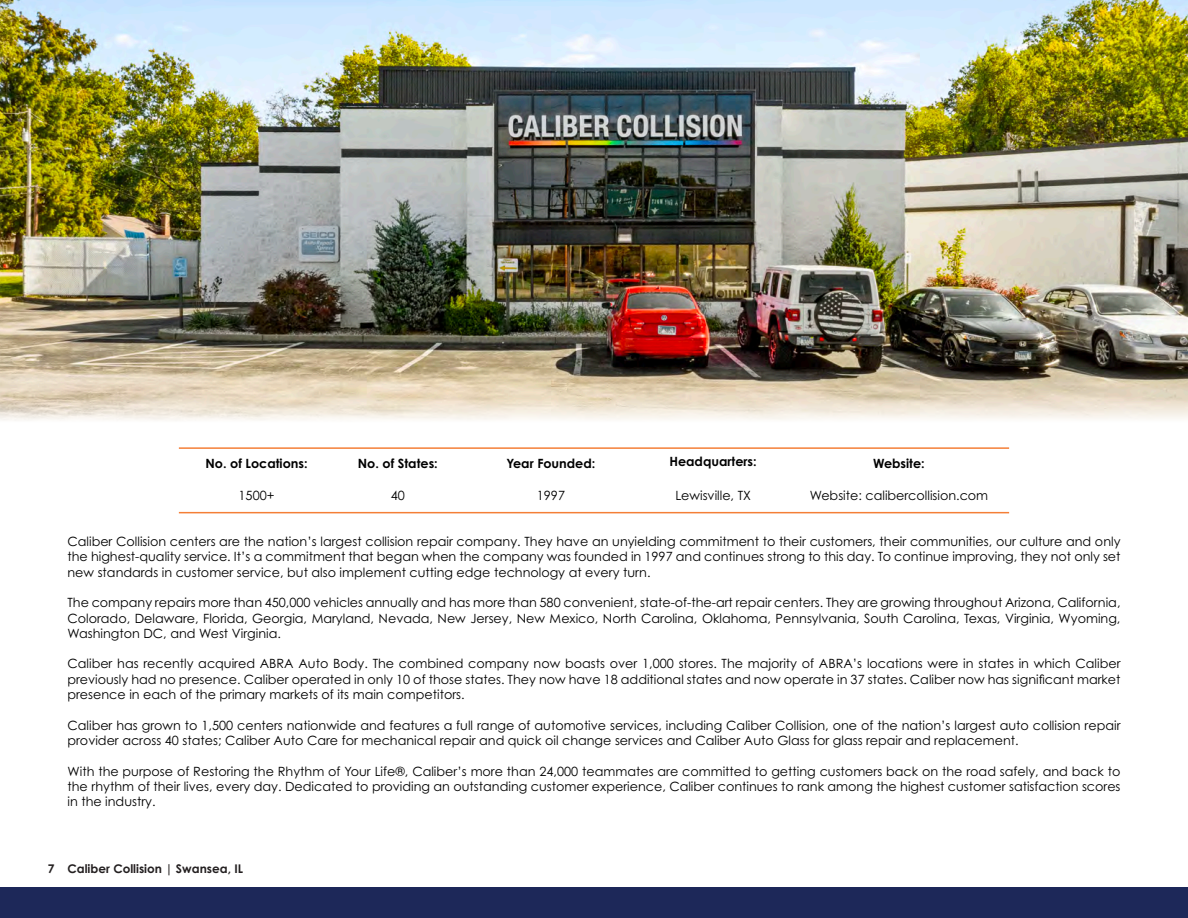
<style>
.page{position:relative;width:1188px;height:918px;background:#fff}
.page>*{position:absolute;margin:0;border:0;box-sizing:border-box;transform-origin:0 0}
.t1{font:12.75px/15.3px "Century Gothic Pro";color:#000;text-align:justify}
.t2{font:700 12.75px "Century Gothic Pro";color:#000}
.t3{font:700 12px "Century Gothic Pro";color:#231f20}
</style>
<div class="page">
<hr style="left:179px;top:447px;width:830px;height:2px;background:#f47f37">
<hr style="left:179px;top:512px;width:830px;height:1px;background:#f47f37">
<img style="left:0;top:0;width:1188px;height:421px">
<div style="left:0;top:887px;width:1188px;height:31px;background:#1d2859"></div>
<p class="t2" style="left:205px;top:455px;width:104px">No. of Locations:</p>
<p class="t2" style="left:506px;top:455px;width:90px">Year Founded:</p>
<p class="t2" style="left:669px;top:454px;width:89px">Headquarters:</p>
<p class="t2" style="left:873px;top:455px;width:53px">Website:</p>
<p class="t1" style="left:239px;top:488px;width:37px">1500+</p>
<p class="t1" style="left:537px;top:488px;width:30px">1997</p>
<p class="t1" style="left:675px;top:488px;width:77px">Lewisville, TX</p>
<p class="t1" style="left:810px;top:488px;width:180px">Website: calibercollision.com</p>
<p class="t2" style="left:358px;top:455px;width:82px">No. of States:</p>
<p class="t1" style="left:391px;top:488px;width:16px">40</p>
<p class="t1" style="left:68px;top:534px;width:1055px">Caliber Collision centers are the nation’s largest collision repair company. They have an unyielding commitment to their customers, their communities, our culture and only the highest-quality service. It’s a commitment that began when the company was founded in 1997 and continues strong to this day. To continue improving, they not only set new standards in customer service, but also implement cutting edge technology at every turn.</p>
<p class="t1" style="left:68px;top:595px;width:1055px">The company repairs more than 450,000 vehicles annually and has more than 580 convenient, state-of-the-art repair centers. They are growing throughout Arizona, California, Colorado, Delaware, Florida, Georgia, Maryland, Nevada, New Jersey, New Mexico, North Carolina, Oklahoma, Pennsylvania, South Carolina, Texas, Virginia, Wyoming, Washington DC, and West Virginia.</p>
<p class="t1" style="left:68px;top:656px;width:1055px">Caliber has recently acquired ABRA Auto Body. The combined company now boasts over 1,000 stores. The majority of ABRA’s locations were in states in which Caliber previously had no presence. Caliber operated in only 10 of those states. They now have 18 additional states and now operate in 37 states. Caliber now has significant market presence in each of the primary markets of its main competitors.</p>
<p class="t1" style="left:68px;top:717px;width:1055px">Caliber has grown to 1,500 centers nationwide and features a full range of automotive services, including Caliber Collision, one of the nation’s largest auto collision repair provider across 40 states; Caliber Auto Care for mechanical repair and quick oil change services and Caliber Auto Glass for glass repair and replacement.</p>
<p class="t1" style="left:68px;top:763px;width:1055px">With the purpose of Restoring the Rhythm of Your Life®, Caliber’s more than 24,000 teammates are committed to getting customers back on the road safely, and back to the rhythm of their lives, every day. Dedicated to providing an outstanding customer experience, Caliber continues to rank among the highest customer satisfaction scores in the industry.</p>
<p class="t3" style="left:48px;top:861px;width:197px">7 Caliber Collision | Swansea, IL</p>
</div>
